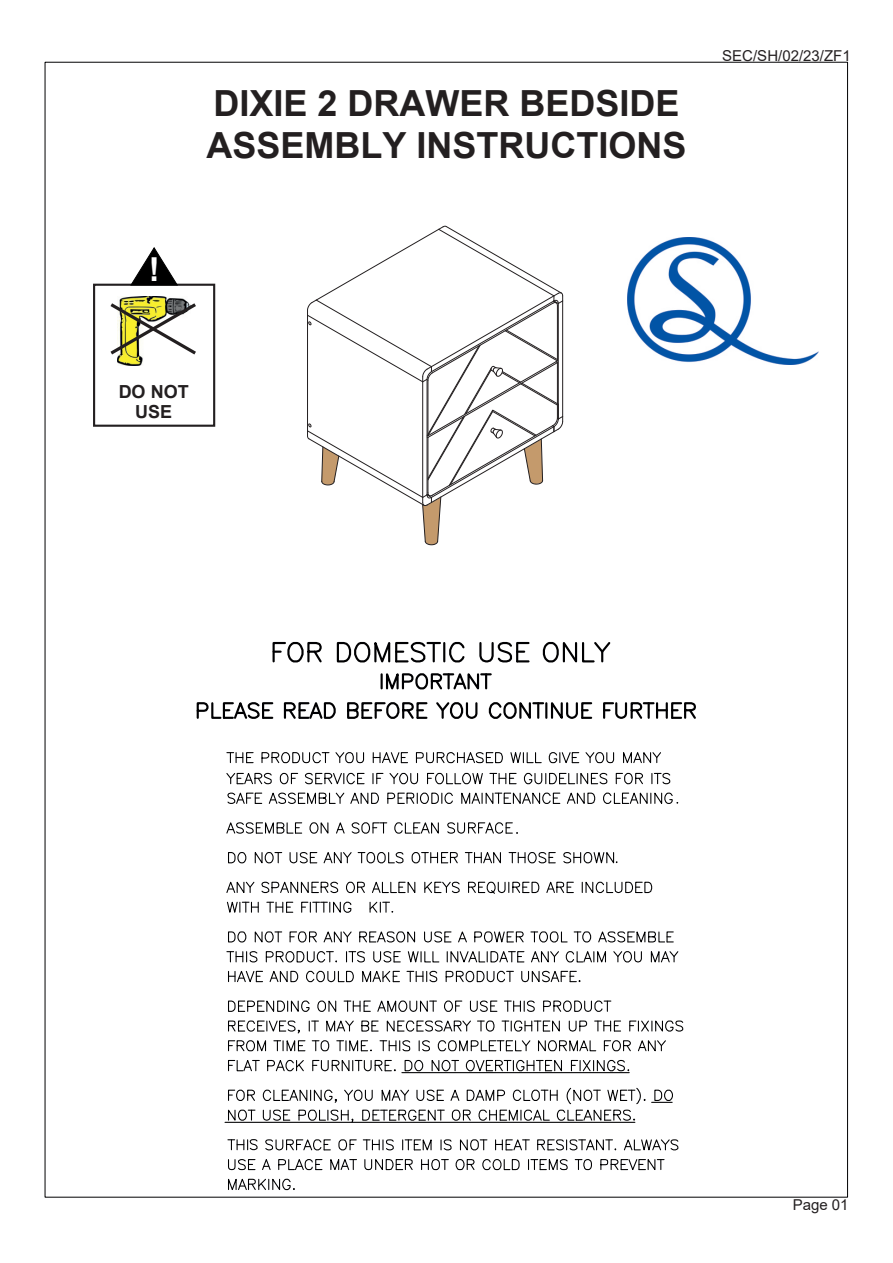
<style>
.page{position:relative;width:893px;height:1263px;background:#fff}
.page>*{position:absolute;margin:0;border:0;box-sizing:border-box;transform-origin:0 0}
.t1{font:700 36px/41.4px "Arial";color:#231f20}
.t2{font:700 33px "Arial";color:#fff}
.t3{font:700 18px/20.1px "Arial";color:#231f20;text-align:center}
.t4{font:15px "Arial";color:#231f20}
</style>
<div class="page">
<img style="left:628px;top:238px;width:191px;height:126px">
<div style="left:93px;top:284px;width:122px;height:143px;border:2px solid #231f20"></div>
<img style="left:117px;top:296px;width:68px;height:70px">
<svg style="left:130px;top:247px;width:48px;height:39px"></svg>
<svg style="left:110px;top:300px;width:86px;height:57px"></svg>
<svg style="left:196px;top:641px;width:500px;height:78px"></svg>
<svg style="left:226px;top:752px;width:453px;height:52px"></svg>
<svg style="left:226px;top:822px;width:77px;height:12px"></svg>
<svg style="left:309px;top:822px;width:20px;height:12px"></svg>
<svg style="left:336px;top:822px;width:9px;height:12px"></svg>
<svg style="left:351px;top:822px;width:36px;height:12px"></svg>
<svg style="left:394px;top:822px;width:45px;height:12px"></svg>
<svg style="left:447px;top:822px;width:71px;height:12px"></svg>
<svg style="left:228px;top:852px;width:19px;height:12px"></svg>
<svg style="left:254px;top:852px;width:28px;height:12px"></svg>
<svg style="left:289px;top:852px;width:115px;height:12px"></svg>
<svg style="left:411px;top:852px;width:47px;height:12px"></svg>
<svg style="left:465px;top:852px;width:36px;height:12px"></svg>
<svg style="left:509px;top:852px;width:47px;height:12px"></svg>
<svg style="left:563px;top:852px;width:55px;height:12px"></svg>
<svg style="left:424px;top:881px;width:36px;height:13px"></svg>
<svg style="left:468px;top:881px;width:106px;height:13px"></svg>
<svg style="left:582px;top:881px;width:71px;height:13px"></svg>
<svg style="left:226px;top:881px;width:190px;height:32px"></svg>
<svg style="left:227px;top:931px;width:452px;height:52px"></svg>
<svg style="left:228px;top:1000px;width:456px;height:74px"></svg>
<hr style="left:402px;top:1072px;width:227px;height:1px;background:#000002">
<svg style="left:227px;top:1089px;width:29px;height:33px"></svg>
<svg style="left:262px;top:1087px;width:411px;height:36px"></svg>
<hr style="left:225px;top:1122px;width:410px;height:1px;background:#000002">
<svg style="left:363px;top:1139px;width:316px;height:32px"></svg>
<svg style="left:227px;top:1139px;width:130px;height:52px"></svg>
<svg style="left:307px;top:225px;width:257px;height:320px"></svg>
<p class="t2" style="left:149px;top:246px;width:12px">!</p>
<p class="t1" style="left:206px;top:83px;width:482px">DIXIE 2 DRAWER BEDSIDE<br>ASSEMBLY INSTRUCTIONS</p>
<p class="t4" style="left:722px;top:45px;width:130px">SEC/SH/02/23/ZF1</p>
<p class="t3" style="left:119px;top:382px;width:72px">DO NOT<br>USE</p>
<p class="t4" style="left:793px;top:1195px;width:57px">Page 01</p>
</div>
